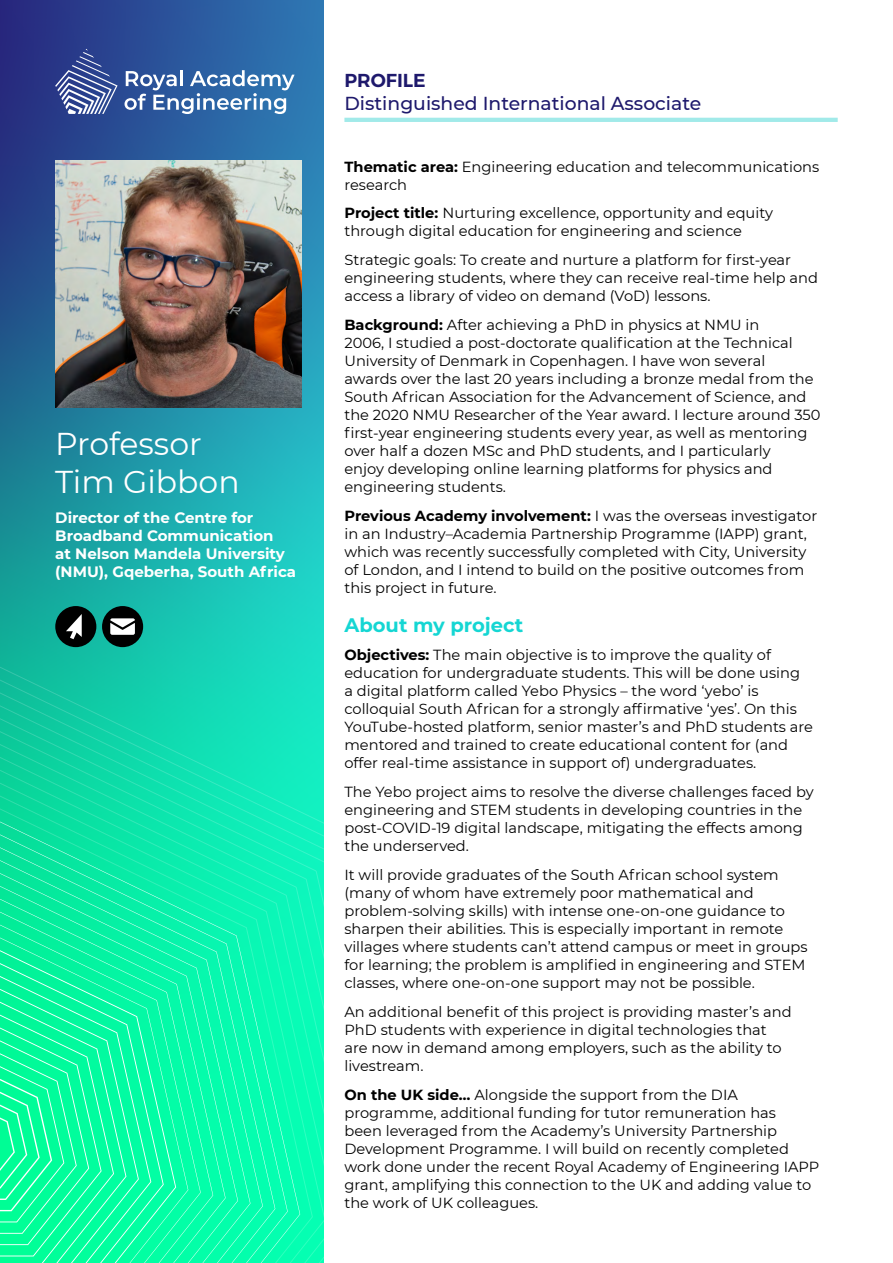
<style>
.page{position:relative;width:893px;height:1263px;background:#fff}
.page>*{position:absolute;margin:0;border:0;box-sizing:border-box;transform-origin:0 0}
.t1{font:31.5px/37.8px "Montserrat";color:#fff}
.t2{font:700 19.5px "Montserrat";color:#15d6d3}
.t3{font:500 18.75px "Montserrat";color:#1e196c}
.t4{font:600 18.75px "Montserrat";color:#1e196c}
.t5{font:700 15px/18px "Montserrat";color:#fff}
.t6{font:14.7px/18px "Montserrat";color:#000}
.s1{font-weight:700}
</style>
<div class="page">
<svg style="left:0;top:0;width:323px;height:657px;background:#2187a4"></svg>
<svg style="left:0;top:657px;width:323px;height:606px;background:#0fe9ae"></svg>
<hr style="left:344px;top:118px;width:494px;height:4px;background:#a1eae9">
<img style="left:55px;top:161px;width:247px;height:246px">
<div style="left:55px;top:606px;width:41px;height:41px;background:#000;border-radius:50%"></div>
<svg style="left:66px;top:614px;width:16px;height:25px"></svg>
<div style="left:102px;top:606px;width:41px;height:41px;background:#000;border-radius:50%"></div>
<svg style="left:110px;top:618px;width:25px;height:17px"></svg>
<svg style="left:55px;top:49px;width:63px;height:65px;background:#5365a3"></svg>
<svg style="left:125px;top:70px;width:170px;height:44px"></svg>
<svg style="left:0;top:976px;width:206px;height:287px;background:#13fca6"></svg>
<h1 class="t1" style="left:55px;top:424px;width:186px">Professor<br>Tim Gibbon</h1>
<p class="t5" style="left:55px;top:508px;width:242px">Director of the Centre for<br>Broadband Communication<br>at Nelson Mandela University (NMU), Gqeberha, South Africa</p>
<p class="t4" style="left:344px;top:66px;width:83px">PROFILE</p>
<p class="t3" style="left:344px;top:90px;width:358px">Distinguished International Associate</p>
<p class="t6" style="left:344px;top:157px;width:476px"><span class="s1">Thematic area:</span> Engineering education and telecommunications research</p>
<p class="t6" style="left:344px;top:203px;width:430px"><span class="s1">Project title:</span> Nurturing excellence, opportunity and equity through digital education for engineering and science</p>
<p class="t6" style="left:344px;top:250px;width:475px">Strategic goals: To create and nurture a platform for first-year engineering students, where they can receive real-time help and access a library of video on demand (VoD) lessons.</p>
<p class="t6" style="left:344px;top:315px;width:478px"><span class="s1">Background:</span> After achieving a PhD in physics at NMU in<br>2006, I studied a post-doctorate qualification at the Technical University of Denmark in Copenhagen. I have won several awards over the last 20 years including a bronze medal from the South African Association for the Advancement of Science, and the 2020 NMU Researcher of the Year award. I lecture around 350 first-year engineering students every year, as well as mentoring over half a dozen MSc and PhD students, and I particularly<br>enjoy developing online learning platforms for physics and engineering students.</p>
<p class="t6" style="left:344px;top:506px;width:474px"><span class="s1">Previous Academy involvement:</span> I was the overseas investigator in an Industry–Academia Partnership Programme (IAPP) grant, which was recently successfully completed with City, University of London, and I intend to build on the positive outcomes from this project in future.</p>
<h2 class="t2" style="left:344px;top:610px;width:180px">About my project</h2>
<p class="t6" style="left:344px;top:645px;width:470px"><span class="s1">Objectives:</span> The main objective is to improve the quality of education for undergraduate students. This will be done using<br>a digital platform called Yebo Physics – the word ‘yebo’ is colloquial South African for a strongly affirmative ‘yes’. On this YouTube-hosted platform, senior master’s and PhD students are mentored and trained to create educational content for (and offer real-time assistance in support of) undergraduates.</p>
<p class="t6" style="left:344px;top:782px;width:471px">The Yebo project aims to resolve the diverse challenges faced by engineering and STEM students in developing countries in the post-COVID-19 digital landscape, mitigating the effects among the underserved.</p>
<p class="t6" style="left:344px;top:865px;width:465px">It will provide graduates of the South African school system (many of whom have extremely poor mathematical and problem-solving skills) with intense one-on-one guidance to sharpen their abilities. This is especially important in remote villages where students can’t attend campus or meet in groups for learning; the problem is amplified in engineering and STEM classes, where one-on-one support may not be possible.</p>
<p class="t6" style="left:344px;top:1002px;width:449px">An additional benefit of this project is providing master’s and PhD students with experience in digital technologies that are now in demand among employers, such as the ability to livestream.</p>
<p class="t6" style="left:344px;top:1085px;width:476px"><span class="s1">On the UK side…</span> Alongside the support from the DIA programme, additional funding for tutor remuneration has<br>been leveraged from the Academy’s University Partnership Development Programme. I will build on recently completed work done under the recent Royal Academy of Engineering IAPP grant, amplifying this connection to the UK and adding value to the work of UK colleagues.</p>
</div>
